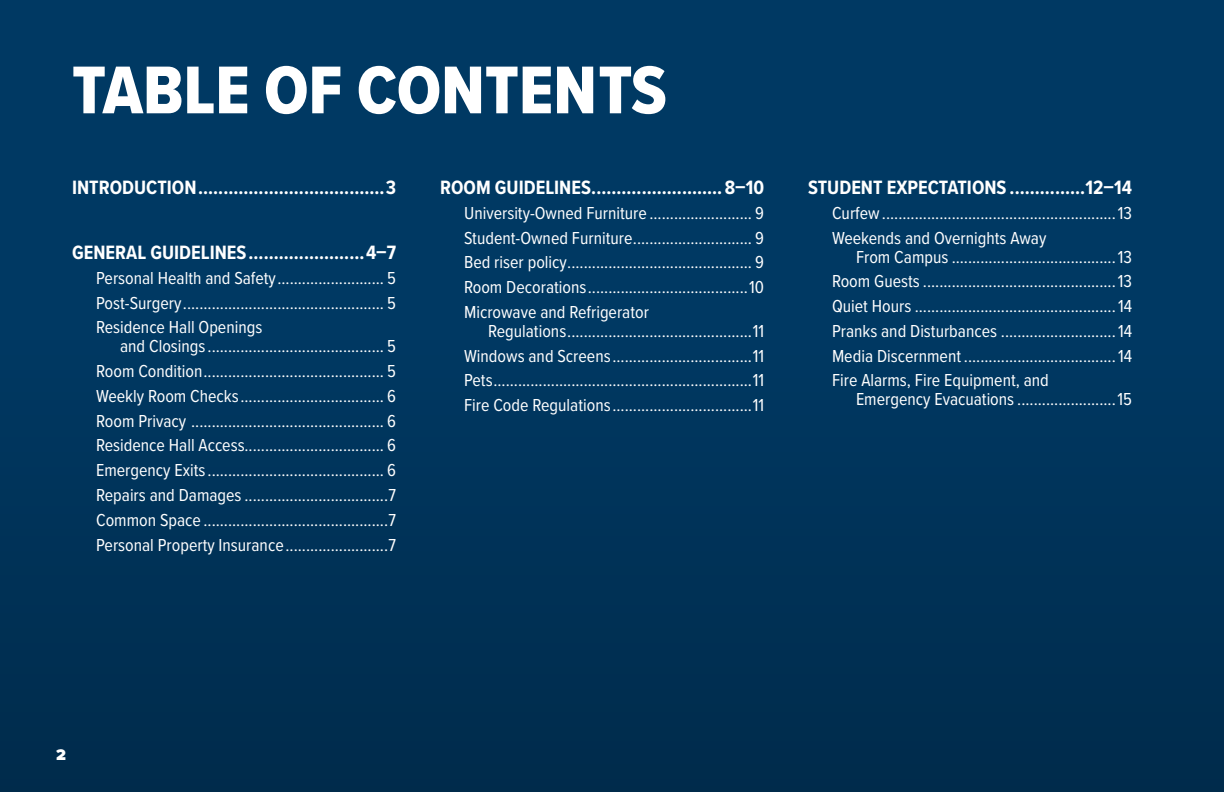
<style>
.page{position:relative;width:1224px;height:792px;background:#003963}
.page>*{position:absolute;margin:0;border:0;box-sizing:border-box;transform-origin:0 0}
.t1{font:70px "Proxima Nova Cond Extrabld";color:#fff}
.t2{font:700 20px "Proxima Nova Cond";color:#fff}
.t3{font:18px/24.8px "Proxima Nova Cond";color:#fff;text-align:justify}
.t4{font:900 16px "Proxima Nova";color:#fff}
</style>
<div class="page">
<div style="left:0;top:334px;width:1224px;height:458px;background:#003257"></div>
<h1 class="t1" style="left:72px;top:38px;width:596px">TABLE OF CONTENTS</h1>
<p class="t2" style="left:72px;top:173px;width:325px">INTRODUCTION.....................................3</p>
<p class="t2" style="left:72px;top:238px;width:325px">GENERAL GUIDELINES.......................4–7</p>
<p class="t3" style="left:96px;top:265px;width:302px">Personal Health and Safety.......................... 5<br>Post-Surgery................................................. 5<br>Residence Hall Openings</p>
<p class="t3" style="left:96px;top:333px;width:302px;text-indent:24px">and Closings........................................... 5<br>Room Condition............................................ 5<br>Weekly Room Checks................................... 6<br>Room Privacy ............................................... 6<br>Residence Hall Access.................................. 6<br>Emergency Exits........................................... 6<br>Repairs and Damages ...................................7<br>Common Space .............................................7<br>Personal Property Insurance.........................7</p>
<p class="t2" style="left:440px;top:173px;width:326px">ROOM GUIDELINES..........................8–10</p>
<p class="t3" style="left:464px;top:200px;width:302px">University-Owned Furniture ......................... 9<br>Student-Owned Furniture............................. 9<br>Bed riser policy............................................. 9<br>Room Decorations.......................................10<br>Microwave and Refrigerator</p>
<p class="t3" style="left:464px;top:318px;width:302px;text-indent:24px">Regulations.............................................11<br>Windows and Screens..................................11<br>Pets...............................................................11<br>Fire Code Regulations..................................11</p>
<p class="t2" style="left:808px;top:173px;width:326px">STUDENT EXPECTATIONS ...............12–14</p>
<p class="t3" style="left:832px;top:200px;width:302px">Curfew.........................................................13<br>Weekends and Overnights Away</p>
<p class="t3" style="left:832px;top:243px;width:302px;text-indent:24px">From Campus ........................................13<br>Room Guests ...............................................13<br>Quiet Hours .................................................14<br>Pranks and Disturbances ............................14<br>Media Discernment .....................................14<br>Fire Alarms, Fire Equipment, and</p>
<p class="t3" style="left:856px;top:386px;width:277px">Emergency Evacuations ........................15</p>
<p class="t4" style="left:56px;top:742px;width:11px">2</p>
</div>
